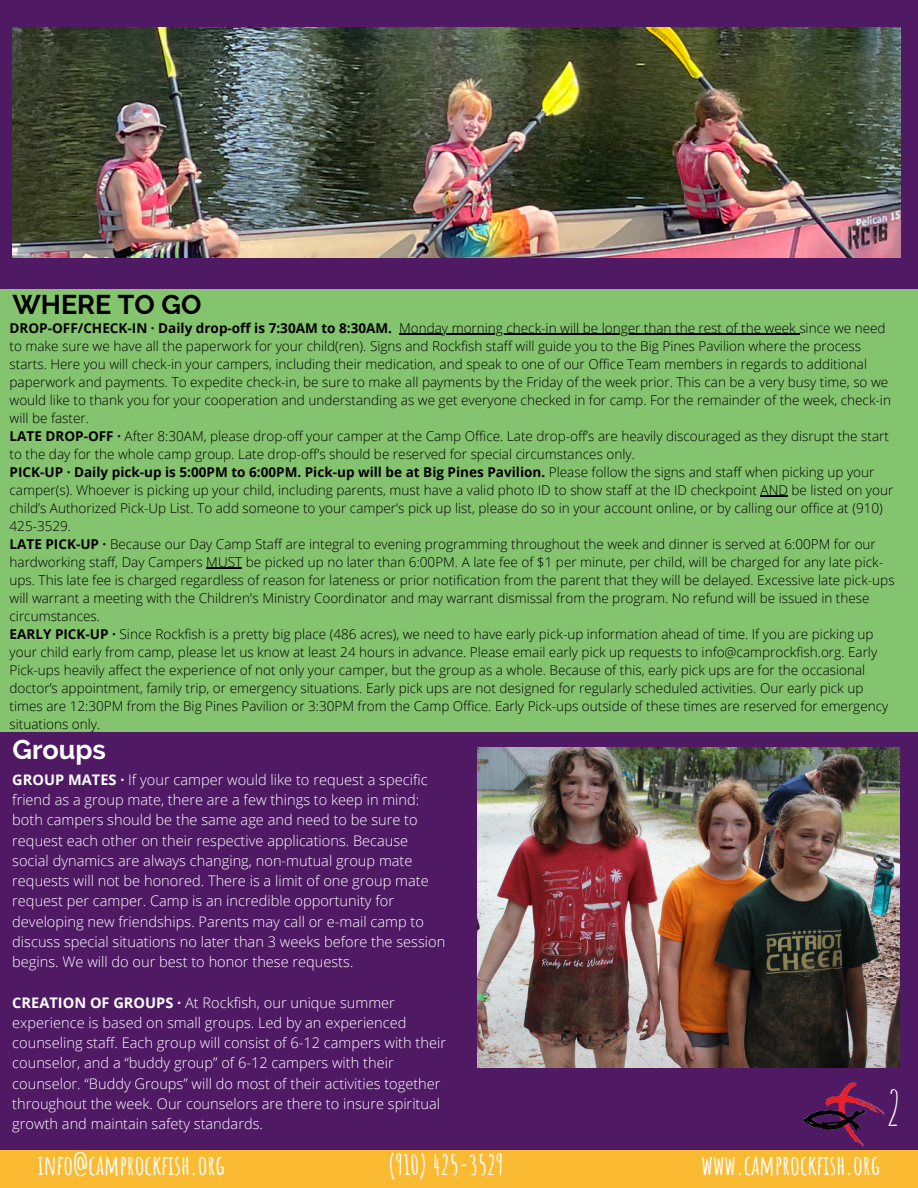
<style>
.page{position:relative;width:918px;height:1188px;background:#85c46f}
.page>*{position:absolute;margin:0;border:0;box-sizing:border-box;transform-origin:0 0}
.t1{font:47.25px "Amatic SC";color:#fff}
.t2{font:700 27px "Amatic SC";color:#fff}
.t3{font:700 27px "Raleway";color:#000}
.t4{font:700 27px "Raleway";color:#fff}
.t5{font:300 14.55px/20.2px "Open Sans";color:#fff}
.t6{font:300 13.5px/18px "Open Sans";color:#000}
.t7{font:700 13.5px "Open Sans";color:#000}
.s1{font-weight:700}
</style>
<div class="page">
<div style="left:0;top:732px;width:918px;height:456px;background:#4f1964"></div>
<img style="left:478px;top:748px;width:422px;height:319px">
<div style="left:0;top:0;width:918px;height:288px;background:#4f1964"></div>
<div style="left:0;top:1150px;width:918px;height:38px;background:#fabb33"></div>
<hr style="left:399px;top:334px;width:400px;height:1px;background:#000">
<svg style="left:761px;top:496px;width:27px;height:1px"></svg>
<hr style="left:206px;top:568px;width:36px;height:1px;background:#000">
<img style="left:803px;top:1082px;width:82px;height:65px">
<img style="left:12px;top:27px;width:888px;height:231px">
<h1 class="t3" style="left:12px;top:288px;width:191px">WHERE TO GO</h1>
<p class="t7" style="left:10px;top:318px;width:384px">DROP-OFF/CHECK-IN · Daily drop-off is 7:30AM to 8:30AM.</p>
<p class="t6" style="left:10px;top:318px;width:883px;text-indent:390px">Monday morning check-in will be longer than the rest of the week since we need to make sure we have all the paperwork for your child(ren). Signs and Rockfish staff will guide you to the Big Pines Pavilion where the process starts. Here you will check-in your campers, including their medication, and speak to one of our Office Team members in regards to additional paperwork and payments. To expedite check-in, be sure to make all payments by the Friday of the week prior. This can be a very busy time, so we would like to thank you for your cooperation and understanding as we get everyone checked in for camp. For the remainder of the week, check-in will be faster.<br><span class="s1">LATE DROP-OFF ·</span> After 8:30AM, please drop-off your camper at the Camp Office. Late drop-off’s are heavily discouraged as they disrupt the start</p>
<p class="t6" style="left:10px;top:444px;width:866px">to the day for the whole camp group. Late drop-off’s should be reserved for special circumstances only.<br><span class="s1">PICK-UP · Daily pick-up is 5:00PM to 6:00PM. Pick-up will be at Big Pines Pavilion.</span> Please follow the signs and staff when picking up your</p>
<p class="t6" style="left:10px;top:480px;width:885px">camper(s). Whoever is picking up your child, including parents, must have a valid photo ID to show staff at the ID checkpoint AND be listed on your child’s Authorized Pick-Up List. To add someone to your camper’s pick up list, please do so in your account online, or by calling our office at (910)<br>425-3529.<br><span class="s1">LATE PICK-UP ·</span> Because our Day Camp Staff are integral to evening programming throughout the week and dinner is served at 6:00PM for our</p>
<p class="t6" style="left:10px;top:552px;width:887px">hardworking staff, Day Campers MUST be picked up no later than 6:00PM. A late fee of $1 per minute, per child, will be charged for any late pick&shy;ups. This late fee is charged regardless of reason for lateness or prior notification from the parent that they will be delayed. Excessive late pick-ups will warrant a meeting with the Children's Ministry Coordinator and may warrant dismissal from the program. No refund will be issued in these circumstances.<br><span class="s1">EARLY PICK-UP ·</span> Since Rockfish is a pretty big place (486 acres), we need to have early pick-up information ahead of time. If you are picking up</p>
<h2 class="t6" style="left:10px;top:642px;width:880px">your child early from camp, please let us know at least 24 hours in advance. Please email early pick up requests to info@camprockfish.org. Early Pick-ups heavily affect the experience of not only your camper, but the group as a whole. Because of this, early pick ups are for the occasional doctor’s appointment, family trip, or emergency situations. Early pick ups are not designed for regularly scheduled activities. Our early pick up times are 12:30PM from the Big Pines Pavilion or 3:30PM from the Camp Office. Early Pick-ups outside of these times are reserved for emergency situations only.</h2>
<p class="t4" style="left:12px;top:734px;width:95px">Groups</p>
<p class="t5" style="left:12px;top:769px;width:434px"><span class="s1">GROUP MATES ·</span> If your camper would like to request a specific friend as a group mate, there are a few things to keep in mind: both campers should be the same age and need to be sure to request each other on their respective applications. Because social dynamics are always changing, non-mutual group mate requests will not be honored. There is a limit of one group mate request per camper. Camp is an incredible opportunity for developing new friendships. Parents may call or e-mail camp to discuss special situations no later than 3 weeks before the session begins. We will do our best to honor these requests.</p>
<p class="t5" style="left:12px;top:992px;width:435px"><span class="s1">CREATION OF GROUPS ·</span> At Rockfish, our unique summer experience is based on small groups. Led by an experienced counseling staff. Each group will consist of 6-12 campers with their counselor, and a “buddy group” of 6-12 campers with their counselor. “Buddy Groups” will do most of their activities together throughout the week. Our counselors are there to insure spiritual growth and maintain safety standards.</p>
<p class="t2" style="left:38px;top:1148px;width:189px">INFO@CAMPROCKFISH.ORG</p>
<p class="t2" style="left:388px;top:1148px;width:117px">(910) 425-3529</p>
<p class="t2" style="left:701px;top:1148px;width:180px">WWW.CAMPROCKFISH.ORG</p>
<h1 class="t1" style="left:886px;top:1078px;width:17px">2</h1>
</div>
